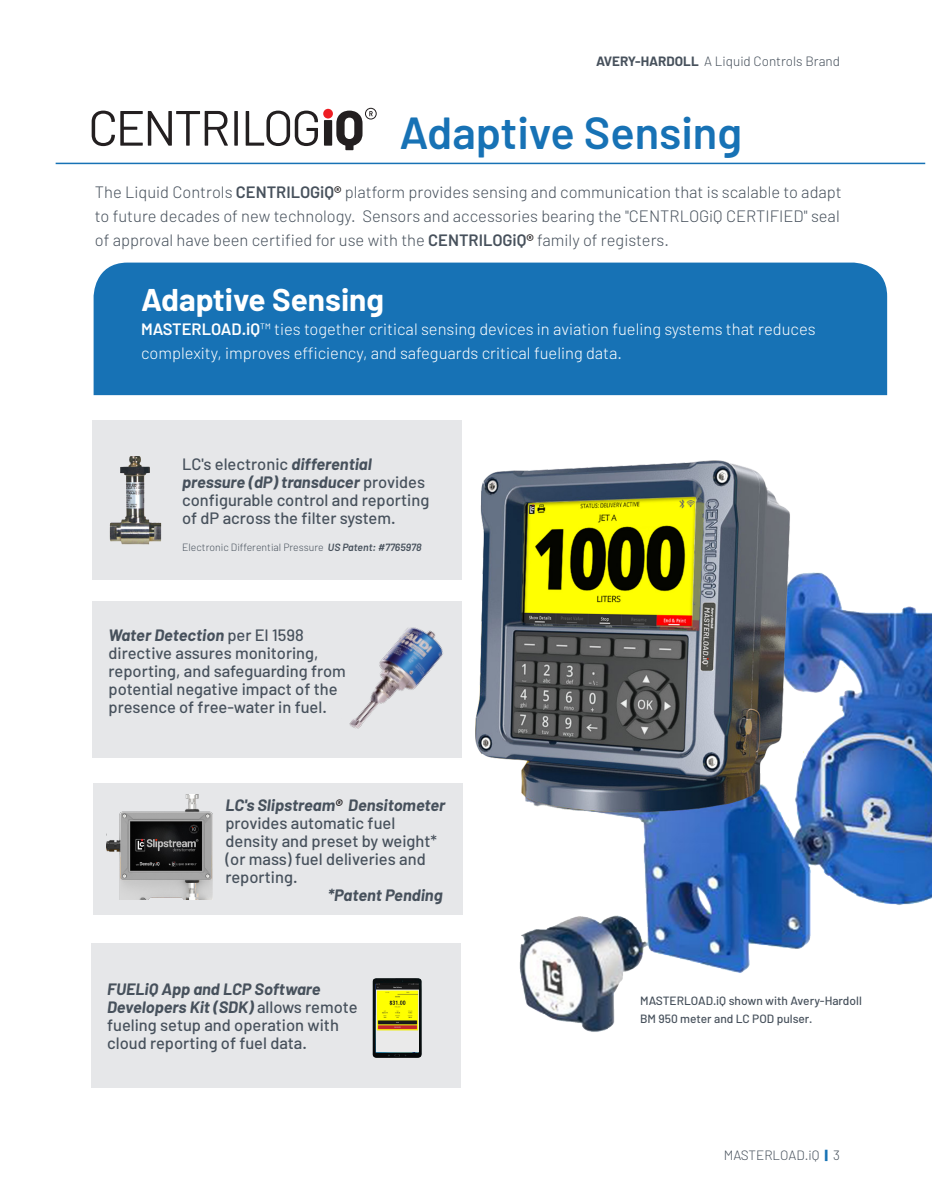
<style>
.page{position:relative;width:932px;height:1202px;background:#fff}
.page>*{position:absolute;margin:0;border:0;box-sizing:border-box;transform-origin:0 0}
.t1{font:600 45px "Barlow";color:#1772b5}
.t2{font:700 31.5px "Barlow";color:#fff}
.t3{font:500 16.5px/18px "Barlow";color:#47515c}
.t4{font:300 16.5px/24px "Barlow";color:#47515c}
.t5{font:300 16.5px/24px "Barlow";color:#fff}
.t6{font:italic 700 16.5px "Barlow";color:#47515c}
.t7{font:300 13.5px "Barlow";color:#47515c}
.t8{font:500 12px/18px "Barlow";color:#47515c}
.t9{font:300 10.5px "Barlow";color:#47515c}
.s1{font-weight:700}
.s2{font-weight:600}
.s3{font-weight:600;color:#231f20}
.s4{font-weight:700;font-style:italic}
.s5{font-weight:600;font-style:italic}
.s6{font-weight:700;font-style:italic;color:#231f20}
.s7{font-weight:900;color:#1772b5}
</style>
<div class="page">
<div style="left:92px;top:943px;width:369px;height:144px;background:#e6e7e9"></div>
<div style="left:92px;top:601px;width:369px;height:156px;background:#e6e7e9"></div>
<div style="left:92px;top:420px;width:369px;height:159px;background:#e6e7e9"></div>
<img style="left:109px;top:456px;width:53px;height:89px">
<div style="left:94px;top:262px;width:793px;height:133px;background:#1772b5"></div>
<img style="left:372px;top:978px;width:50px;height:80px">
<div style="left:93px;top:783px;width:369px;height:131px;background:#e6e7e9"></div>
<img style="left:107px;top:794px;width:105px;height:105px">
<img style="left:349px;top:627px;width:94px;height:102px">
<img style="left:475px;top:460px;width:457px;height:572px">
<img style="left:376px;top:983px;width:42px;height:68px">
<svg style="left:92px;top:111px;width:136px;height:35px"></svg>
<svg style="left:234px;top:111px;width:4px;height:35px"></svg>
<svg style="left:246px;top:111px;width:72px;height:35px"></svg>
<svg style="left:324px;top:108px;width:53px;height:42px"></svg>
<hr style="left:56px;top:163px;width:869px;height:1px;background:#1772b5">
<p class="t7" style="left:596px;top:53px;width:245px"><span class="s1">AVERY-HARDOLL</span> A Liquid Controls Brand</p>
<p class="t1" style="left:399px;top:105px;width:344px">Adaptive Sensing</p>
<p class="t4" style="left:95px;top:179px;width:748px">The Liquid Controls <span class="s2">CENTRILOGiQ</span><span class="s3">®</span> platform provides sensing and communication that is scalable to adapt to future decades of new technology. Sensors and accessories bearing the "CENTRLOGiQ CERTIFIED" seal of approval have been certified for use with the <span class="s2">CENTRILOGiQ</span><span class="s3">®</span> family of registers.</p>
<p class="t2" style="left:141px;top:280px;width:244px">Adaptive Sensing</p>
<p class="t5" style="left:141px;top:317px;width:676px"><span class="s2">MASTERLOAD.iQ</span>™ ties together critical sensing devices in aviation fueling systems that reduces complexity, improves efficiency, and safeguards critical fueling data.</p>
<p class="t3" style="left:182px;top:455px;width:249px">LC's electronic <span class="s4">differential pressure (dP) transducer</span> provides configurable control and reporting of dP across the filter system.</p>
<p class="t9" style="left:182px;top:541px;width:241px">Electronic Differential Pressure <span class="s5">US Patent: #7765978</span></p>
<p class="t3" style="left:109px;top:626px;width:239px"><span class="s4">Water Detection</span> per EI 1598 directive assures monitoring, reporting, and safeguarding from potential negative impact of the presence of free-water in fuel.</p>
<p class="t3" style="left:225px;top:795px;width:221px"><span class="s4">LC's Slipstream</span><span class="s6">®</span> <span class="s4">Densitometer </span>provides automatic fuel density and preset by weight* (or mass) fuel deliveries and reporting.</p>
<p class="t6" style="left:328px;top:884px;width:116px">*Patent Pending</p>
<p class="t3" style="left:107px;top:979px;width:252px"><span class="s4">FUELiQ App and LCP Software<br>Developers Kit (SDK)</span> allows remote fueling setup and operation with cloud reporting of fuel data.</p>
<p class="t8" style="left:640px;top:991px;width:223px">MASTERLOAD.iQ shown with Avery-Hardoll<br>BM 950 meter and LC POD pulser.</p>
<p class="t7" style="left:723px;top:1146px;width:118px">MASTERLOAD.iQ <span class="s7">|</span> 3</p>
</div>
